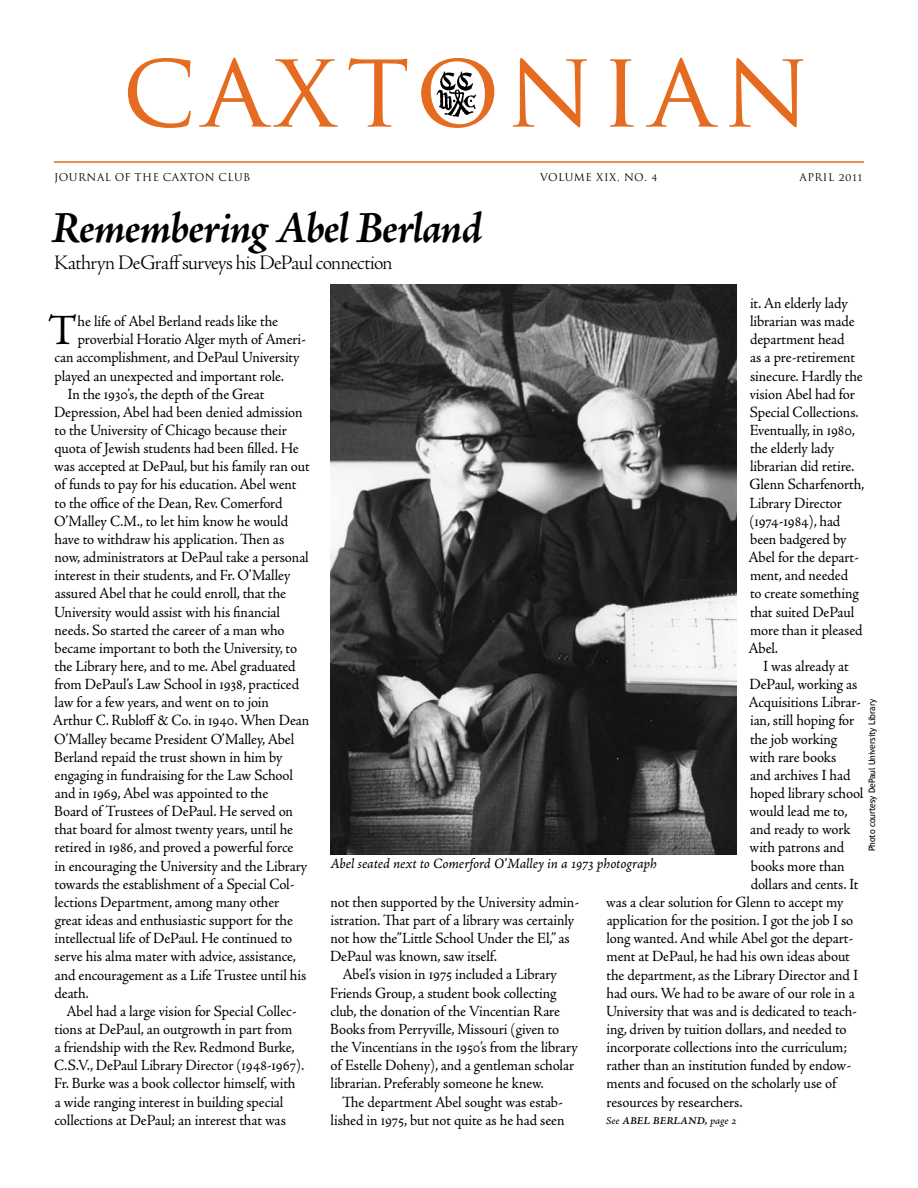
<style>
.page{position:relative;width:918px;height:1188px;background:#fff}
.page>*{position:absolute;margin:0;border:0;box-sizing:border-box;transform-origin:0 0}
.t1{font:105px "Trajan Pro";letter-spacing:.065em;color:#e46b1f}
.t2{font:italic 700 45px "Adobe Jenson Pro";letter-spacing:-.035em;color:#000}
.t3{font:43.35px "Adobe Jenson Pro";color:#000;scale:.95 1}
.t4{font:21px "Adobe Jenson Pro Lt Subh";letter-spacing:-.03em;color:#000}
.t5{font:15.6px/18.1px "Adobe Jenson Pro";letter-spacing:-.01em;color:#000;scale:.95 1}
.t6{font:14.25px "Adobe Jenson Pro It Capt";letter-spacing:-.005em;color:#000;scale:.95 1}
.t7{font:10.5px "Trajan Pro";letter-spacing:.05em;color:#000}
.t8{font:10.5px "Adobe Jenson Pro Semibold It Capt";color:#000}
.t9{font:9px "Trebuchet MS";letter-spacing:-.01em;color:#000;scale:.95 1}
.s1{font-family:"Adobe Jenson Pro It Capt"}
</style>
<div class="page">
<hr style="left:54px;top:161px;width:810px;height:2px;background:#e46b1f">
<img style="left:436px;top:71px;width:41px;height:47px">
<img style="left:330px;top:284px;width:406px;height:570px">
<h1 class="t1" style="left:122px;top:22px;width:689px">caxtonian</h1>
<p class="t7" style="left:54px;top:170px;width:198px">JOURNAL OF THE CAXTON CLUB</p>
<p class="t7" style="left:540px;top:170px;width:119px">VOLUME XIX, NO. 4</p>
<p class="t7" style="left:799px;top:170px;width:65px">APRIL 2011</p>
<h2 class="t2" style="left:51px;top:203px;width:433px">Remembering Abel Berland</h2>
<h3 class="t4" style="left:54px;top:251px;width:340px">Kathryn DeGraff surveys his DePaul connection</h3>
<h3 class="t3" style="left:48px;top:306px;width:32px">T</h3>
<p class="t5" style="left:78px;top:312px;width:212px">he life of Abel Berland reads like the</p>
<p class="t5" style="left:78px;top:331px;width:242px">proverbial Horatio Alger myth of Ameri-</p>
<p class="t5" style="left:55px;top:349px;width:259px">can accomplishment, and DePaul University</p>
<p class="t5" style="left:55px;top:367px;width:243px">played an unexpected and important role.</p>
<p class="t5" style="left:68px;top:385px;width:209px">In the 1930’s, the depth of the Great</p>
<p class="t5" style="left:54px;top:403px;width:263px">Depression, Abel had been denied admission</p>
<p class="t5" style="left:55px;top:421px;width:246px">to the University of Chicago because their</p>
<p class="t5" style="left:55px;top:439px;width:259px">quota of Jewish students had been filled. He</p>
<p class="t5" style="left:54px;top:458px;width:271px">was accepted at DePaul, but his family ran out</p>
<p class="t5" style="left:55px;top:476px;width:256px">of funds to pay for his education. Abel went</p>
<p class="t5" style="left:55px;top:494px;width:242px">to the office of the Dean, Rev. Comerford</p>
<p class="t5" style="left:54px;top:512px;width:248px">O’Malley C.M., to let him know he would</p>
<p class="t5" style="left:55px;top:530px;width:243px">have to withdraw his application. Then as</p>
<p class="t5" style="left:55px;top:548px;width:269px">now, administrators at DePaul take a personal</p>
<p class="t5" style="left:55px;top:567px;width:250px">interest in their students, and Fr. O’Malley</p>
<p class="t5" style="left:55px;top:585px;width:245px">assured Abel that he could enroll, that the</p>
<p class="t5" style="left:54px;top:603px;width:240px">University would assist with his financial</p>
<p class="t5" style="left:55px;top:621px;width:244px">needs. So started the career of a man who</p>
<p class="t5" style="left:55px;top:639px;width:257px">became important to both the University, to</p>
<p class="t5" style="left:55px;top:657px;width:255px">the Library here, and to me. Abel graduated</p>
<p class="t5" style="left:54px;top:675px;width:259px">from DePaul’s Law School in 1938, practiced</p>
<p class="t5" style="left:55px;top:694px;width:227px">law for a few years, and went on to join</p>
<p class="t5" style="left:53px;top:712px;width:271px">Arthur C. Rubloff &amp; Co. in 1940. When Dean</p>
<p class="t5" style="left:54px;top:730px;width:254px">O’Malley became President O’Malley, Abel</p>
<p class="t5" style="left:54px;top:748px;width:242px">Berland repaid the trust shown in him by</p>
<p class="t5" style="left:55px;top:766px;width:253px">engaging in fundraising for the Law School</p>
<p class="t5" style="left:55px;top:784px;width:226px">and in 1969, Abel was appointed to the</p>
<p class="t5" style="left:54px;top:802px;width:253px">Board of Trustees of DePaul. He served on</p>
<p class="t5" style="left:55px;top:821px;width:253px">that board for almost twenty years, until he</p>
<p class="t5" style="left:55px;top:839px;width:253px">retired in 1986, and proved a powerful force</p>
<p class="t5" style="left:55px;top:857px;width:268px">in encouraging the University and the Library</p>
<p class="t5" style="left:55px;top:875px;width:254px">towards the establishment of a Special Col-</p>
<p class="t5" style="left:55px;top:893px;width:238px">lections Department, among many other</p>
<p class="t5" style="left:55px;top:911px;width:252px">great ideas and enthusiastic support for the</p>
<p class="t5" style="left:55px;top:930px;width:252px">intellectual life of DePaul. He continued to</p>
<p class="t5" style="left:55px;top:948px;width:256px">serve his alma mater with advice, assistance,</p>
<p class="t5" style="left:55px;top:966px;width:266px">and encouragement as a Life Trustee until his</p>
<p class="t5" style="left:55px;top:984px;width:38px">death.</p>
<p class="t5" style="left:66px;top:1002px;width:244px">Abel had a large vision for Special Collec-</p>
<p class="t5" style="left:55px;top:1020px;width:252px">tions at DePaul, an outgrowth in part from</p>
<p class="t5" style="left:55px;top:1038px;width:254px">a friendship with the Rev. Redmond Burke,</p>
<p class="t5" style="left:54px;top:1057px;width:265px">C.S.V., DePaul Library Director (1948-1967).</p>
<p class="t5" style="left:54px;top:1075px;width:256px">Fr. Burke was a book collector himself, with</p>
<p class="t5" style="left:55px;top:1093px;width:242px">a wide ranging interest in building special</p>
<p class="t5" style="left:55px;top:1111px;width:245px">collections at DePaul; an interest that was</p>
<p class="t5" style="left:748px;top:294px;width:124px">it. An elderly lady librarian was made department head<br>as a pre-retirement sinecure. Hardly the vision Abel had for<br>Special Collections.<br>Eventually, in 1980, the elderly lady librarian did retire.<br>Glenn Scharfenorth,<br>Library Director (1974-1984), had been badgered by<br>Abel for the depart&shy;ment, and needed<br>to create something that suited DePaul more than it pleased<br>Abel.</p>
<p class="t5" style="left:763px;top:657px;width:92px">I was already at</p>
<p class="t5" style="left:750px;top:675px;width:115px">DePaul, working as</p>
<p class="t5" style="left:748px;top:694px;width:120px">Acquisitions Librar-</p>
<p class="t5" style="left:750px;top:712px;width:111px">ian, still hoping for</p>
<p class="t5" style="left:750px;top:730px;width:93px">the job working</p>
<p class="t5" style="left:750px;top:748px;width:93px">with rare books</p>
<p class="t5" style="left:750px;top:766px;width:107px">and archives I had</p>
<p class="t5" style="left:750px;top:784px;width:121px">hoped library school</p>
<p class="t5" style="left:750px;top:802px;width:105px">would lead me to,</p>
<p class="t5" style="left:750px;top:821px;width:107px">and ready to work</p>
<p class="t5" style="left:750px;top:839px;width:101px">with patrons and</p>
<p class="t5" style="left:751px;top:857px;width:100px">books more than</p>
<p class="t5" style="left:751px;top:875px;width:115px">dollars and cents. It</p>
<p class="t5" style="left:606px;top:893px;width:251px">was a clear solution for Glenn to accept my</p>
<p class="t5" style="left:607px;top:911px;width:261px">application for the position. I got the job I so</p>
<p class="t5" style="left:607px;top:930px;width:261px">long wanted. And while Abel got the depart-</p>
<p class="t5" style="left:607px;top:948px;width:258px">ment at DePaul, he had his own ideas about</p>
<p class="t5" style="left:607px;top:966px;width:266px">the department, as the Library Director and I</p>
<p class="t5" style="left:607px;top:984px;width:263px">had ours. We had to be aware of our role in a</p>
<p class="t5" style="left:606px;top:1002px;width:266px">University that was and is dedicated to teach-</p>
<p class="t5" style="left:607px;top:1020px;width:254px">ing, driven by tuition dollars, and needed to</p>
<p class="t5" style="left:607px;top:1038px;width:255px">incorporate collections into the curriculum;</p>
<p class="t5" style="left:607px;top:1057px;width:259px">rather than an institution funded by endow-</p>
<p class="t5" style="left:607px;top:1075px;width:243px">ments and focused on the scholarly use of</p>
<p class="t5" style="left:607px;top:1093px;width:145px">resources by researchers.</p>
<p class="t9" style="left:867px;top:851px;width:162px;rotate:-90deg">Photo courtesy DePaul University Library</p>
<p class="t6" style="left:330px;top:855px;width:346px">Abel seated next to Comerford O’Malley in a 1973 photograph</p>
<p class="t5" style="left:330px;top:893px;width:264px">not then supported by the University admin&shy;istration. That part of a library was certainly not how the”Little School Under the El,” as DePaul was known, saw itself.</p>
<p class="t5" style="left:330px;top:966px;width:262px;text-indent:12px">Abel’s vision in 1975 included a Library Friends Group, a student book collecting club, the donation of the Vincentian Rare Books from Perryville, Missouri (given to the Vincentians in the 1950’s from the library of Estelle Doheny), and a gentleman scholar librarian. Preferably someone he knew.</p>
<p class="t5" style="left:331px;top:1093px;width:248px;text-align:right">The department Abel sought was estab&shy;lished in 1975, but not quite as he had seen</p>
<p class="t8" style="left:606px;top:1114px;width:132px"><span class="s1">See</span> ABEL BERLAND, <span class="s1">page 2</span></p>
</div>
